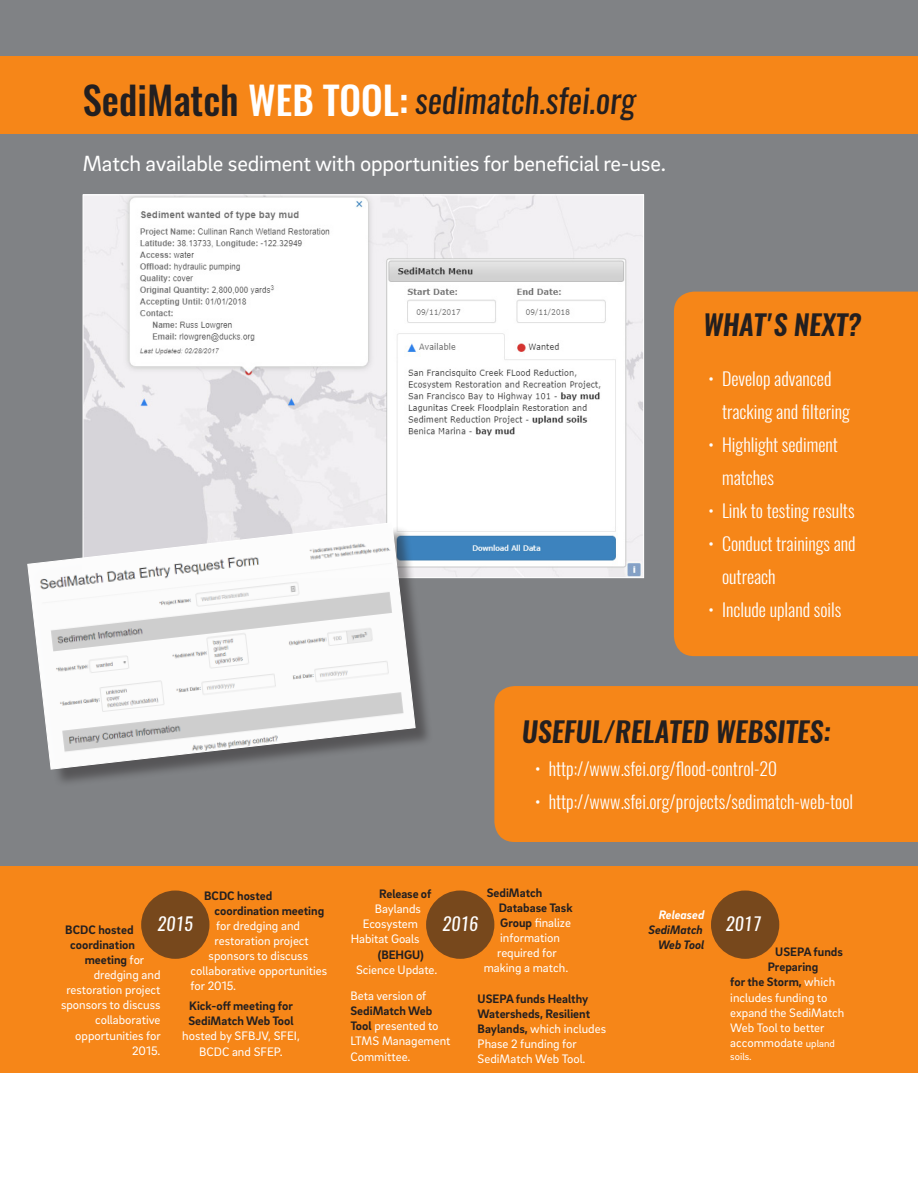
<style>
.page{position:relative;width:918px;height:1188px;background:#fff}
.page>*{position:absolute;margin:0;border:0;box-sizing:border-box;transform-origin:0 0}
.t1{font:500 38.55px "Oswald";color:#231f20}
.t2{font:italic 33.75px "Oswald";color:#231f20}
.t3{font:italic 600 27.9px "Oswald";color:#231f20}
.crl_body_text{font:22.5px "Brix Sans";letter-spacing:-.01em;color:#fff}
.t4{font:300 18px/33px "Oswald";color:#fff}
.t5{font:italic 18px "Oswald";color:#fff}
.t6{font:12.6px/15.1px "Brix Sans";color:#fff}
.t7{font:700 12.6px/15.1px "Brix Sans";color:#231f20;text-align:center}
.t8{font:italic 700 12.6px/15.1px "Brix Sans";color:#231f20;text-align:right}
.t9{font:10.5px "Brix Sans";color:#fff}
.s1{color:#fff}
.s2{font-weight:700;color:#231f20}
.s3{font-weight:400;color:#fff}
.s4{font-size:10.5px}
</style>
<div class="page">
<div style="left:0;top:0;width:918px;height:872px;background:#808285"></div>
<div style="left:494px;top:686px;width:424px;height:156px;background:#f68618"></div>
<div style="left:674px;top:292px;width:244px;height:364px;background:#f68618"></div>
<img style="left:85px;top:197px;width:557px;height:379px">
<div style="left:0;top:56px;width:918px;height:78px;background:#f68618"></div>
<div style="left:0;top:866px;width:918px;height:207px;background:#f68618"></div>
<div style="left:141px;top:891px;width:68px;height:68px;background:#77481c;border-radius:50%"></div>
<div style="left:426px;top:891px;width:68px;height:68px;background:#77481c;border-radius:50%"></div>
<div style="left:711px;top:891px;width:68px;height:68px;background:#77481c;border-radius:50%"></div>
<div style="left:30px;top:525px;width:403px;height:262px;background:#231f20;opacity:.45"></div>
<svg style="left:27px;top:523px;width:388px;height:246px;background:#dbdbdc"></svg>
<p class="t1" style="left:83px;top:73px;width:327px">SediMatch <span class="s1">WEB TOOL:</span></p>
<p class="crl_body_text" style="left:83px;top:149px;width:585px">Match available sediment with opportunities for beneficial re-use.</p>
<p class="t2" style="left:415px;top:77px;width:222px">sedimatch.sfei.org</p>
<p class="t3" style="left:703px;top:305px;width:160px">WHAT'S NEXT?</p>
<p class="t4" style="left:722px;top:362px;width:129px;text-indent:-14px">• Develop advanced tracking and filtering</p>
<p class="t4" style="left:722px;top:428px;width:117px;text-indent:-14px">• Highlight sediment matches</p>
<p class="t4" style="left:709px;top:494px;width:147px">• Link to testing results</p>
<p class="t4" style="left:722px;top:527px;width:135px;text-indent:-14px">• Conduct trainings and outreach</p>
<p class="t4" style="left:709px;top:593px;width:134px">• Include upland soils</p>
<p class="t3" style="left:522px;top:712px;width:310px">USEFUL/RELATED WEBSITES:</p>
<p class="t4" style="left:535px;top:752px;width:243px">• http://www.sfei.org/flood-control-20</p>
<p class="t4" style="left:535px;top:785px;width:319px">• http://www.sfei.org/projects/sedimatch-web-tool</p>
<p class="t7" style="left:487px;top:884px;width:57px">SediMatch</p>
<p class="t7" style="left:499px;top:899px;width:75px">Database Task</p>
<p class="t6" style="left:500px;top:915px;width:72px"><span class="s2">Group</span> finalize</p>
<p class="t6" style="left:500px;top:930px;width:61px">information</p>
<p class="t6" style="left:497px;top:945px;width:61px">required for</p>
<p class="t6" style="left:484px;top:960px;width:86px">making a match.</p>
<p class="t7" style="left:379px;top:886px;width:54px">Release of</p>
<p class="t6" style="left:375px;top:901px;width:48px">Baylands</p>
<p class="t6" style="left:363px;top:916px;width:57px">Ecosystem</p>
<p class="t6" style="left:351px;top:931px;width:70px">Habitat Goals</p>
<p class="t7" style="left:378px;top:946px;width:48px">(BEHGU)</p>
<p class="t6" style="left:356px;top:961px;width:83px">Science Update.</p>
<p class="t7" style="left:204px;top:887px;width:70px">BCDC hosted</p>
<p class="t7" style="left:215px;top:902px;width:111px">coordination meeting</p>
<p class="t6" style="left:216px;top:918px;width:85px">for dredging and</p>
<p class="t6" style="left:215px;top:933px;width:96px">restoration project</p>
<p class="t6" style="left:209px;top:948px;width:101px">sponsors to discuss</p>
<p class="t6" style="left:191px;top:963px;width:138px">collaborative opportunities</p>
<p class="t6" style="left:191px;top:978px;width:47px">for 2015.</p>
<p class="t7" style="left:182px;top:998px;width:119px">Kick-off meeting for<br>SediMatch Web Tool <span class="s3">hosted by SFBJV, SFEI,<br>BCDC and SFEP.</span></p>
<p class="t8" style="left:649px;top:906px;width:57px"><span class="s1">Released<br></span>SediMatch<br>Web Tool</p>
<p class="t5" style="left:157px;top:912px;width:37px">2015</p>
<p class="t5" style="left:442px;top:912px;width:37px">2016</p>
<p class="t5" style="left:726px;top:912px;width:37px">2017</p>
<p class="t7" style="left:65px;top:921px;width:70px">BCDC hosted</p>
<p class="t7" style="left:70px;top:936px;width:66px">coordination</p>
<p class="t7" style="left:85px;top:952px;width:61px">meeting <span class="s3">for</span></p>
<p class="t6" style="left:94px;top:967px;width:68px">dredging and</p>
<p class="t6" style="left:66px;top:982px;width:96px">restoration project</p>
<p class="t6" style="left:61px;top:997px;width:101px">sponsors to discuss</p>
<p class="t6" style="left:95px;top:1012px;width:67px">collaborative</p>
<p class="t6" style="left:75px;top:1027px;width:87px">opportunities for</p>
<p class="t6" style="left:132px;top:1042px;width:30px">2015.</p>
<p class="t7" style="left:775px;top:944px;width:69px">USEPA funds</p>
<p class="t7" style="left:768px;top:959px;width:52px">Preparing</p>
<p class="t7" style="left:730px;top:974px;width:106px">for the Storm, <span class="s3">which</span></p>
<p class="t6" style="left:730px;top:989px;width:99px">includes funding to</p>
<p class="t6" style="left:730px;top:1004px;width:116px">expand the SediMatch</p>
<p class="t6" style="left:730px;top:1019px;width:96px">Web Tool to better</p>
<p class="t6" style="left:730px;top:1035px;width:106px">accommodate <span class="s4">upland</span></p>
<p class="t9" style="left:730px;top:1049px;width:23px">soils.</p>
<p class="t6" style="left:350px;top:988px;width:102px">Beta version of<br><span class="s2">SediMatch Web<br>Tool</span> presented to<br>LTMS Management<br>Committee.</p>
<p class="t7" style="left:478px;top:990px;width:130px;text-align:left">USEPA funds Healthy<br>Watersheds, Resilient<br>Baylands, <span class="s3">which includes<br>Phase 2 funding for<br>SediMatch Web Tool.</span></p>
</div>
